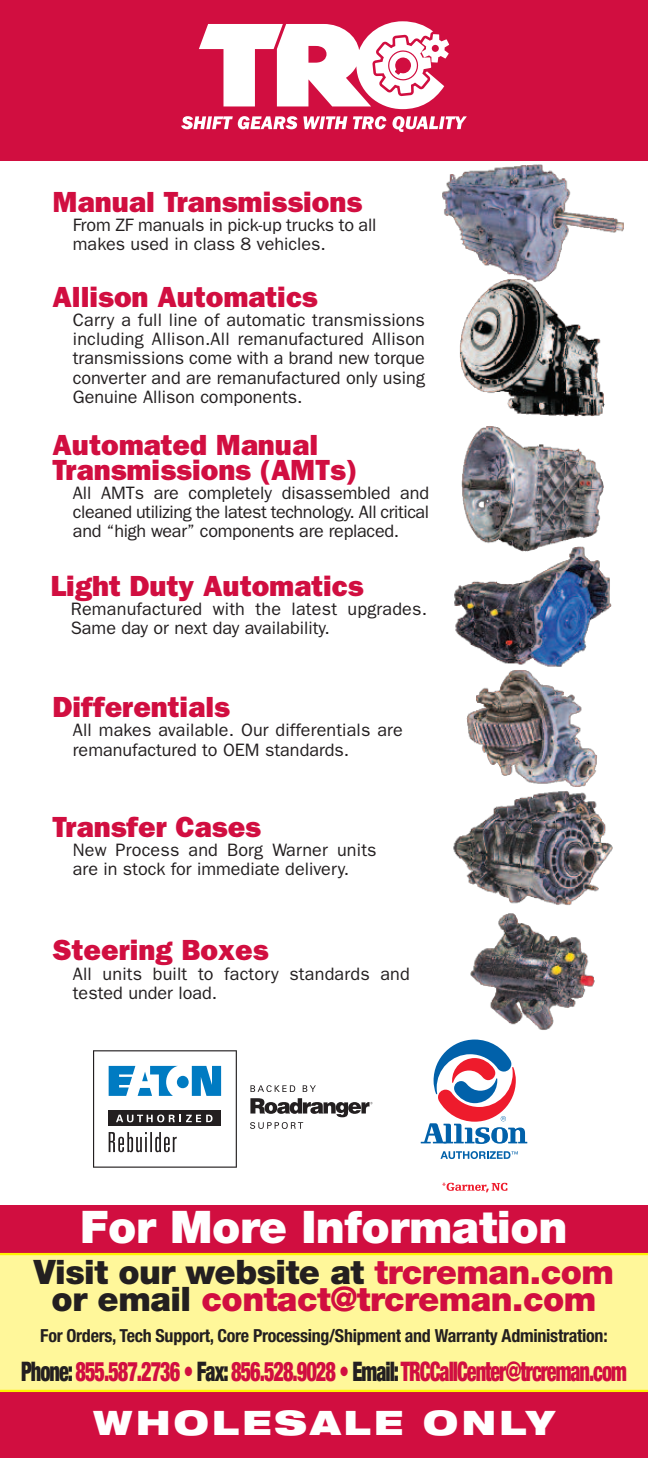
<style>
.page{position:relative;width:648px;height:1458px;background:#fff}
.page>*{position:absolute;margin:0;border:0;box-sizing:border-box;transform-origin:0 0}
.t1{font:900 45px "Helvetica Neue LT Std";letter-spacing:-.01em;color:#fff}
.t2{font:900 33.75px/27px "Helvetica Neue LT Std";letter-spacing:-.015em;color:#d10e40;text-align:center}
.t3{font:900 expanded 33.75px "Helvetica Neue LT Std";letter-spacing:.1em;color:#fff}
.t4{font:29.25px/24.8px "ITC Franklin Gothic Std Hvy";color:#d10e40}
.t5{font:900 condensed 27px "Helvetica Neue LT Std";letter-spacing:-.05em;color:#d10e40;scale:.75 1}
.t6{font:18px/19.1px "ITC Franklin Gothic Std";color:#231f20}
.t7{font:700 condensed 18px "Helvetica Neue LT Std";letter-spacing:-.015em;color:#231f20}
.s1{color:#231f20}
</style>
<div class="page">
<div style="left:0;top:1205px;width:648px;height:253px;background:#d10e40"></div>
<div style="left:0;top:1253px;width:648px;height:139px;background:#fff79a"></div>
<div style="left:0;top:0;width:648px;height:161px;background:#d10e40"></div>
<svg style="left:199px;top:21px;width:250px;height:88px"></svg>
<svg style="left:181px;top:116px;width:166px;height:13px"></svg>
<svg style="left:353px;top:116px;width:33px;height:13px"></svg>
<svg style="left:392px;top:116px;width:75px;height:16px"></svg>
<img style="left:442px;top:164px;width:182px;height:113px">
<img style="left:460px;top:277px;width:145px;height:140px">
<img style="left:466px;top:672px;width:131px;height:115px">
<img style="left:454px;top:553px;width:158px;height:119px">
<img style="left:461px;top:426px;width:143px;height:127px">
<img style="left:453px;top:791px;width:160px;height:114px">
<img style="left:470px;top:913px;width:125px;height:117px">
<svg style="left:93px;top:1050px;width:144px;height:118px"></svg>
<svg style="left:250px;top:1085px;width:45px;height:7px"></svg>
<svg style="left:303px;top:1085px;width:13px;height:7px"></svg>
<svg style="left:250px;top:1098px;width:123px;height:31px"></svg>
<svg style="left:421px;top:1040px;width:106px;height:104px"></svg>
<svg style="left:442px;top:1183px;width:65px;height:9px"></svg>
<svg style="left:440px;top:1151px;width:78px;height:8px"></svg>
<h3 class="t4" style="left:53px;top:192px;width:311px">Manual Transmissions</h3>
<p class="t6" style="left:73px;top:217px;width:305px">From ZF manuals in pick-up trucks to all makes used in class 8 vehicles.</p>
<h3 class="t4" style="left:53px;top:287px;width:267px">Allison Automatics</h3>
<p class="t6" style="left:73px;top:312px;width:354px;text-align:justify">Carry a full line of automatic transmissions including Allison.All remanufactured Allison transmissions come with a brand new torque converter and are remanufactured only using Genuine Allison components.</p>
<h3 class="t4" style="left:53px;top:435px;width:306px">Automated Manual<br>Transmissions (AMTs)</h3>
<p class="t6" style="left:73px;top:485px;width:358px;text-align:justify">All AMTs are completely disassembled and cleaned utilizing the latest technology. All critical and “high wear” components are replaced.</p>
<h3 class="t4" style="left:51px;top:576px;width:314px">Light Duty Automatics</h3>
<p class="t6" style="left:71px;top:601px;width:358px">Remanufactured with the latest upgrades.<br>Same day or next day availability.</p>
<h3 class="t4" style="left:53px;top:697px;width:179px">Differentials</h3>
<p class="t6" style="left:73px;top:722px;width:331px">All makes available. Our differentials are remanufactured to OEM standards.</p>
<h3 class="t4" style="left:53px;top:817px;width:210px">Transfer Cases</h3>
<p class="t6" style="left:73px;top:842px;width:305px">New Process and Borg Warner units are in stock for immediate delivery.</p>
<h3 class="t4" style="left:53px;top:940px;width:217px">Steering Boxes</h3>
<p class="t6" style="left:73px;top:965px;width:338px">All units built to factory standards and tested under load.</p>
<h1 class="t1" style="left:80px;top:1211px;width:489px">For More Information</h1>
<h2 class="t2" style="left:34px;top:1261px;width:582px"><span class="s1">Visit our website at</span> trcreman.com <span class="s1">or email</span> contact@trcreman.com</h2>
<p class="t7" style="left:40px;top:1329px;width:569px">For Orders, Tech Support, Core Processing/Shipment and Warranty Administration:</p>
<h3 class="t5" style="left:21px;top:1361px;width:809px"><span class="s1">Phone:</span> 855.587.2736 • <span class="s1">Fax:</span> 856.528.9028 • <span class="s1">Email:</span>TRCCallCenter@trcreman.com</h3>
<h2 class="t3" style="left:93px;top:1409px;width:463px">WHOLESALE ONLY</h2>
</div>
